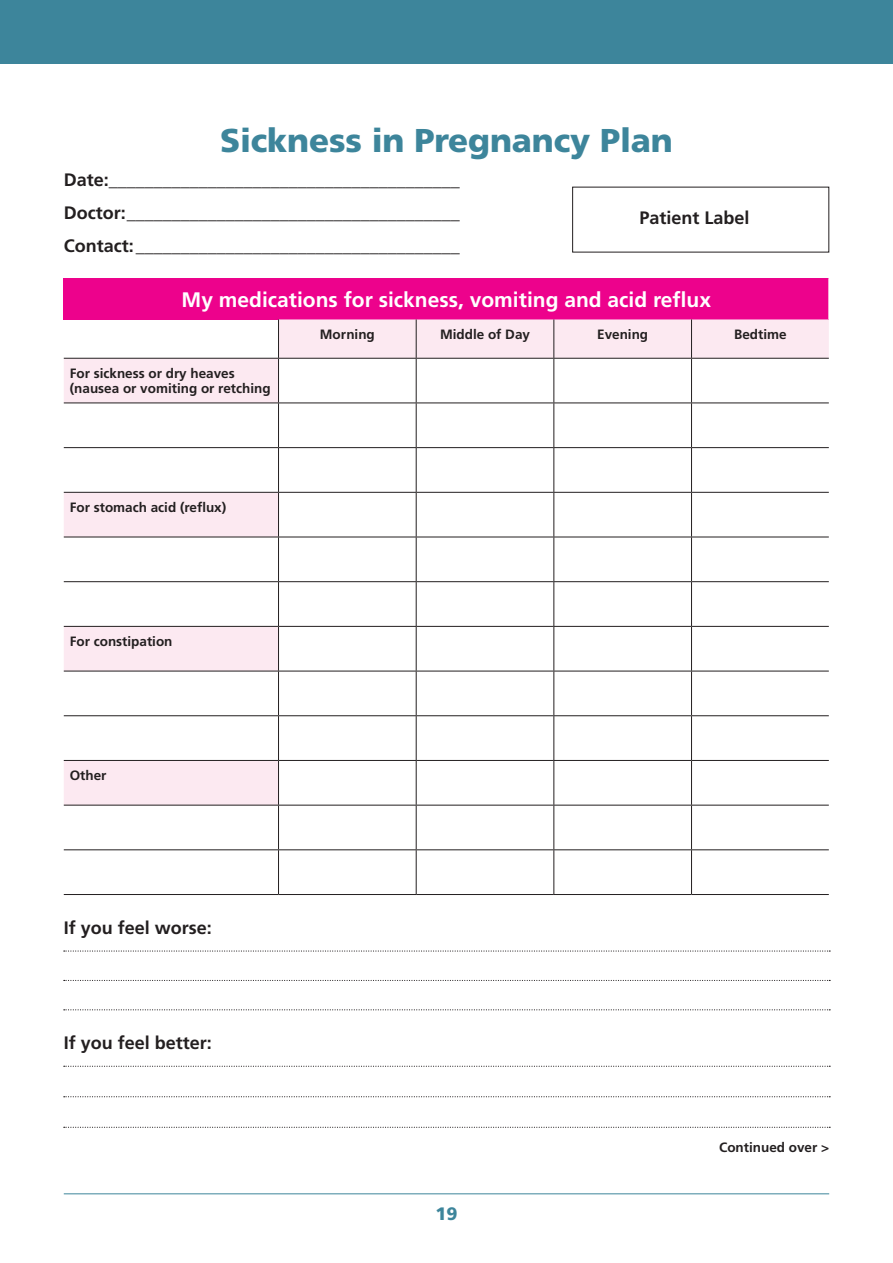
<style>
.page{position:relative;width:893px;height:1263px;background:#fff}
.page>*{position:absolute;margin:0;border:0;box-sizing:border-box;transform-origin:0 0}
.Heading_1{font:900 33px "Frutiger LT Std";letter-spacing:-.005em;color:#3d859b}
.t1{font:700 21px "Frutiger LT Std";color:#fff}
.Body_Text_Main{font:700 18px "Frutiger LT Std";color:#231f20}
.t2{font:900 18px "Frutiger LT Std";color:#3d859b}
.Body_Text_Main-2{font:700 13.5px/15px "Frutiger LT Std";color:#231f20}
</style>
<div class="page">
<div style="left:0;top:0;width:893px;height:64px;background:#3d859b"></div>
<hr style="left:64px;top:1193px;width:765px;height:1px;background:#3d859b">
<div style="left:64px;top:278px;width:765px;height:41px;background:#ed028c"></div>
<svg style="left:64px;top:319px;width:765px;height:486px"></svg>
<hr style="left:416px;top:359px;width:1px;height:44px;background:#231f20">
<hr style="left:553px;top:359px;width:1px;height:44px;background:#231f20">
<hr style="left:691px;top:359px;width:1px;height:44px;background:#231f20">
<hr style="left:279px;top:403px;width:137px;height:1px;background:#231f20">
<hr style="left:278px;top:403px;width:1px;height:44px;background:#231f20">
<hr style="left:416px;top:403px;width:138px;height:1px;background:#231f20">
<hr style="left:416px;top:403px;width:1px;height:44px;background:#231f20">
<hr style="left:554px;top:403px;width:137px;height:1px;background:#231f20">
<hr style="left:553px;top:403px;width:1px;height:44px;background:#231f20">
<hr style="left:691px;top:403px;width:138px;height:1px;background:#231f20">
<hr style="left:691px;top:403px;width:1px;height:44px;background:#231f20">
<hr style="left:64px;top:447px;width:215px;height:1px;background:#231f20">
<hr style="left:279px;top:447px;width:137px;height:1px;background:#231f20">
<hr style="left:278px;top:448px;width:1px;height:44px;background:#231f20">
<hr style="left:416px;top:447px;width:138px;height:1px;background:#231f20">
<hr style="left:416px;top:448px;width:1px;height:44px;background:#231f20">
<hr style="left:554px;top:447px;width:137px;height:1px;background:#231f20">
<hr style="left:553px;top:448px;width:1px;height:44px;background:#231f20">
<hr style="left:691px;top:447px;width:138px;height:1px;background:#231f20">
<hr style="left:691px;top:448px;width:1px;height:44px;background:#231f20">
<hr style="left:279px;top:492px;width:137px;height:1px;background:#231f20">
<hr style="left:416px;top:492px;width:138px;height:1px;background:#231f20">
<hr style="left:416px;top:493px;width:1px;height:44px;background:#231f20">
<hr style="left:554px;top:492px;width:137px;height:1px;background:#231f20">
<hr style="left:553px;top:493px;width:1px;height:44px;background:#231f20">
<hr style="left:691px;top:492px;width:138px;height:1px;background:#231f20">
<hr style="left:691px;top:493px;width:1px;height:44px;background:#231f20">
<hr style="left:279px;top:537px;width:137px;height:1px;background:#231f20">
<hr style="left:278px;top:537px;width:1px;height:44px;background:#231f20">
<hr style="left:416px;top:537px;width:138px;height:1px;background:#231f20">
<hr style="left:416px;top:537px;width:1px;height:44px;background:#231f20">
<hr style="left:554px;top:537px;width:137px;height:1px;background:#231f20">
<hr style="left:553px;top:537px;width:1px;height:44px;background:#231f20">
<hr style="left:691px;top:537px;width:138px;height:1px;background:#231f20">
<hr style="left:691px;top:537px;width:1px;height:44px;background:#231f20">
<hr style="left:64px;top:581px;width:215px;height:1px;background:#231f20">
<hr style="left:279px;top:581px;width:137px;height:1px;background:#231f20">
<hr style="left:278px;top:582px;width:1px;height:44px;background:#231f20">
<hr style="left:416px;top:581px;width:138px;height:1px;background:#231f20">
<hr style="left:416px;top:582px;width:1px;height:44px;background:#231f20">
<hr style="left:554px;top:581px;width:137px;height:1px;background:#231f20">
<hr style="left:553px;top:582px;width:1px;height:44px;background:#231f20">
<hr style="left:691px;top:581px;width:138px;height:1px;background:#231f20">
<hr style="left:691px;top:582px;width:1px;height:44px;background:#231f20">
<hr style="left:279px;top:626px;width:137px;height:1px;background:#231f20">
<hr style="left:416px;top:626px;width:138px;height:1px;background:#231f20">
<hr style="left:416px;top:627px;width:1px;height:44px;background:#231f20">
<hr style="left:554px;top:626px;width:137px;height:1px;background:#231f20">
<hr style="left:553px;top:627px;width:1px;height:44px;background:#231f20">
<hr style="left:691px;top:626px;width:138px;height:1px;background:#231f20">
<hr style="left:691px;top:627px;width:1px;height:44px;background:#231f20">
<hr style="left:279px;top:671px;width:137px;height:1px;background:#231f20">
<hr style="left:278px;top:671px;width:1px;height:44px;background:#231f20">
<hr style="left:416px;top:671px;width:138px;height:1px;background:#231f20">
<hr style="left:416px;top:671px;width:1px;height:44px;background:#231f20">
<hr style="left:554px;top:671px;width:137px;height:1px;background:#231f20">
<hr style="left:553px;top:671px;width:1px;height:44px;background:#231f20">
<hr style="left:691px;top:671px;width:138px;height:1px;background:#231f20">
<hr style="left:691px;top:671px;width:1px;height:44px;background:#231f20">
<hr style="left:64px;top:715px;width:215px;height:1px;background:#231f20">
<hr style="left:279px;top:715px;width:137px;height:1px;background:#231f20">
<hr style="left:278px;top:716px;width:1px;height:44px;background:#231f20">
<hr style="left:416px;top:715px;width:138px;height:1px;background:#231f20">
<hr style="left:416px;top:716px;width:1px;height:44px;background:#231f20">
<hr style="left:554px;top:715px;width:137px;height:1px;background:#231f20">
<hr style="left:553px;top:716px;width:1px;height:44px;background:#231f20">
<hr style="left:691px;top:715px;width:138px;height:1px;background:#231f20">
<hr style="left:691px;top:716px;width:1px;height:44px;background:#231f20">
<hr style="left:279px;top:760px;width:137px;height:1px;background:#231f20">
<hr style="left:416px;top:760px;width:138px;height:1px;background:#231f20">
<hr style="left:416px;top:761px;width:1px;height:44px;background:#231f20">
<hr style="left:554px;top:760px;width:137px;height:1px;background:#231f20">
<hr style="left:553px;top:761px;width:1px;height:44px;background:#231f20">
<hr style="left:691px;top:760px;width:138px;height:1px;background:#231f20">
<hr style="left:691px;top:761px;width:1px;height:44px;background:#231f20">
<hr style="left:279px;top:805px;width:137px;height:1px;background:#231f20">
<hr style="left:278px;top:805px;width:1px;height:44px;background:#231f20">
<hr style="left:416px;top:805px;width:138px;height:1px;background:#231f20">
<hr style="left:416px;top:805px;width:1px;height:44px;background:#231f20">
<hr style="left:554px;top:805px;width:137px;height:1px;background:#231f20">
<hr style="left:553px;top:805px;width:1px;height:44px;background:#231f20">
<hr style="left:691px;top:805px;width:138px;height:1px;background:#231f20">
<hr style="left:691px;top:805px;width:1px;height:44px;background:#231f20">
<hr style="left:64px;top:849px;width:215px;height:1px;background:#231f20">
<hr style="left:279px;top:849px;width:137px;height:1px;background:#231f20">
<hr style="left:278px;top:850px;width:1px;height:44px;background:#231f20">
<hr style="left:416px;top:849px;width:138px;height:1px;background:#231f20">
<hr style="left:416px;top:850px;width:1px;height:44px;background:#231f20">
<hr style="left:554px;top:849px;width:137px;height:1px;background:#231f20">
<hr style="left:553px;top:850px;width:1px;height:44px;background:#231f20">
<hr style="left:691px;top:849px;width:138px;height:1px;background:#231f20">
<hr style="left:691px;top:850px;width:1px;height:44px;background:#231f20">
<hr style="left:64px;top:894px;width:215px;height:1px;background:#231f20">
<hr style="left:279px;top:894px;width:137px;height:1px;background:#231f20">
<hr style="left:416px;top:894px;width:138px;height:1px;background:#231f20">
<hr style="left:554px;top:894px;width:137px;height:1px;background:#231f20">
<hr style="left:691px;top:894px;width:138px;height:1px;background:#231f20">
<hr style="left:828px;top:278px;width:1px;height:41px;background:#fff">
<hr style="left:64px;top:358px;width:215px;height:1px;background:#231f20">
<hr style="left:278px;top:359px;width:1px;height:44px;background:#231f20">
<hr style="left:64px;top:403px;width:215px;height:1px;background:#231f20">
<hr style="left:64px;top:492px;width:215px;height:1px;background:#231f20">
<hr style="left:278px;top:493px;width:1px;height:44px;background:#231f20">
<hr style="left:64px;top:537px;width:215px;height:1px;background:#231f20">
<hr style="left:64px;top:626px;width:215px;height:1px;background:#231f20">
<hr style="left:278px;top:627px;width:1px;height:44px;background:#231f20">
<hr style="left:64px;top:671px;width:215px;height:1px;background:#231f20">
<hr style="left:64px;top:760px;width:215px;height:1px;background:#231f20">
<hr style="left:278px;top:761px;width:1px;height:44px;background:#231f20">
<hr style="left:64px;top:805px;width:215px;height:1px;background:#231f20">
<hr style="left:279px;top:358px;width:137px;height:1px;background:#231f20">
<hr style="left:416px;top:358px;width:138px;height:1px;background:#231f20">
<hr style="left:554px;top:358px;width:137px;height:1px;background:#231f20">
<hr style="left:691px;top:358px;width:138px;height:1px;background:#231f20">
<hr style="left:416px;top:319px;width:1px;height:39px;background:#231f20">
<hr style="left:553px;top:319px;width:1px;height:39px;background:#231f20">
<hr style="left:691px;top:319px;width:1px;height:39px;background:#231f20">
<hr style="left:278px;top:319px;width:1px;height:39px;background:#231f20">
<svg style="left:64px;top:950px;width:766px;height:1px"></svg>
<svg style="left:64px;top:980px;width:766px;height:1px"></svg>
<svg style="left:64px;top:1009px;width:766px;height:1px"></svg>
<svg style="left:64px;top:1066px;width:766px;height:1px"></svg>
<svg style="left:64px;top:1096px;width:766px;height:1px"></svg>
<svg style="left:64px;top:1127px;width:766px;height:1px"></svg>
<p class="Heading_1" style="left:220px;top:121px;width:454px">Sickness in Pregnancy Plan</p>
<p class="Body_Text_Main" style="left:64px;top:169px;width:398px">Date:_______________________________________</p>
<p class="Body_Text_Main" style="left:64px;top:202px;width:397px">Doctor:_____________________________________</p>
<p class="Body_Text_Main" style="left:64px;top:236px;width:397px">Contact:____________________________________</p>
<p class="Body_Text_Main" style="left:639px;top:207px;width:112px">Patient Label</p>
<p class="t1" style="left:182px;top:287px;width:531px">My medications for sickness, vomiting and acid reflux</p>
<p class="Body_Text_Main-2" style="left:320px;top:327px;width:56px">Morning</p>
<p class="Body_Text_Main-2" style="left:440px;top:327px;width:92px">Middle of Day</p>
<p class="Body_Text_Main-2" style="left:597px;top:327px;width:53px">Evening</p>
<p class="Body_Text_Main-2" style="left:734px;top:327px;width:54px">Bedtime</p>
<p class="Body_Text_Main-2" style="left:70px;top:366px;width:202px">For sickness or dry heaves (nausea or vomiting or retching</p>
<p class="Body_Text_Main-2" style="left:70px;top:500px;width:158px">For stomach acid (reflux)</p>
<p class="Body_Text_Main-2" style="left:70px;top:634px;width:104px">For constipation</p>
<p class="Body_Text_Main-2" style="left:70px;top:768px;width:38px">Other</p>
<p class="Body_Text_Main" style="left:64px;top:917px;width:150px">If you feel worse:</p>
<p class="Body_Text_Main" style="left:64px;top:1032px;width:150px">If you feel better:</p>
<p class="t2" style="left:435px;top:1203px;width:24px">19</p>
<p class="Body_Text_Main-2" style="left:719px;top:1140px;width:112px">Continued over &gt;</p>
</div>
